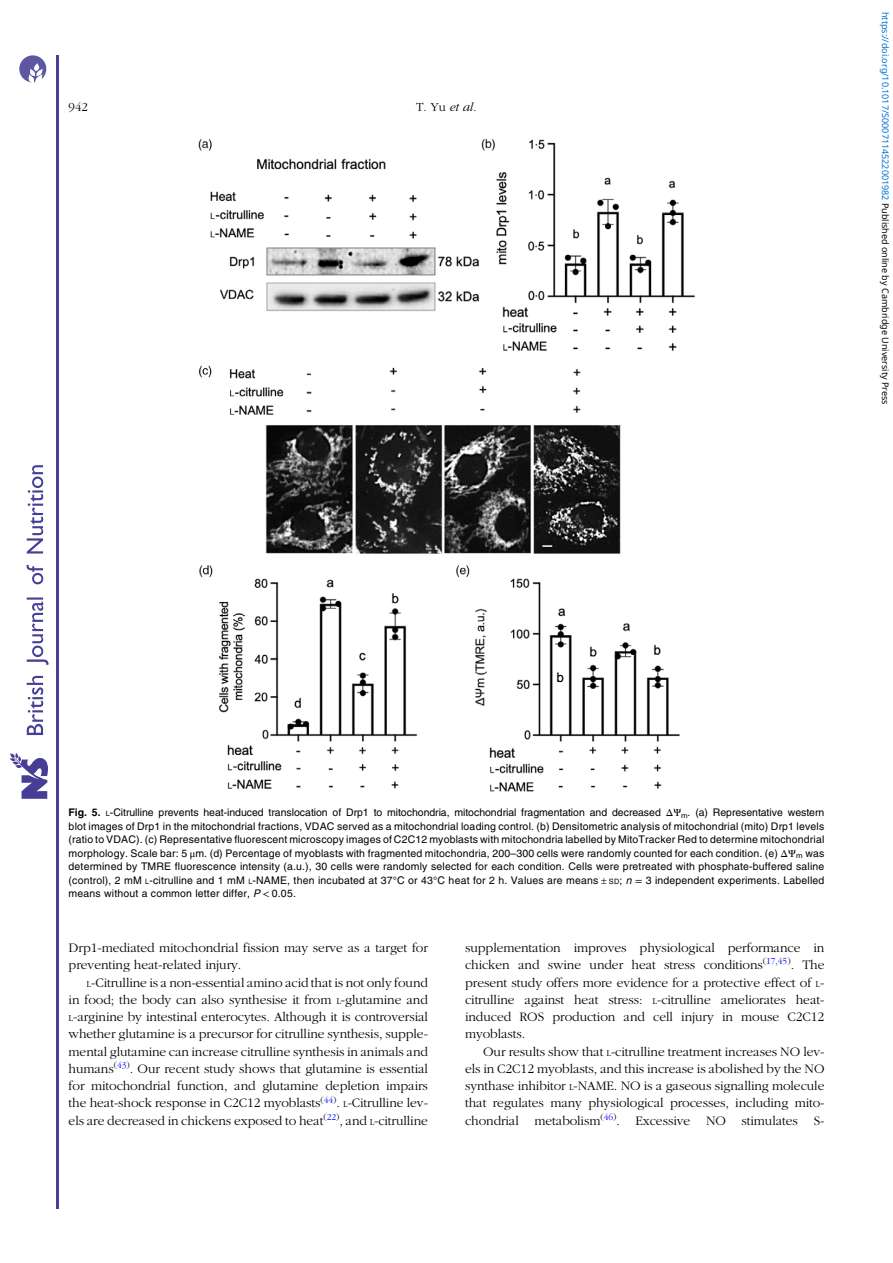
<style>
.page{position:relative;width:893px;height:1263px;background:#fff}
.page>*{position:absolute;margin:0;border:0;box-sizing:border-box;transform-origin:0 0}
.t1{font:13.5px/17.2px "Adv OT777 cf 4 fb";color:#000;text-align:justify}
.t2{font:12.75px "Adv OT4 e 1564 e 8.I";color:#000}
.t3{font:12.75px "Adv OT777 cf 4 fb";color:#000}
.t4{font:10.5px/13.5px "Adv OT82 c 4 f 4 c 4";letter-spacing:.025em;color:#000;text-align:justify}
.t5{font:9px "Noto Sans";color:#0172cf}
.s1{font-family:"Adv OT777 cf 4 fb"}
.s2{color:#000}
.s3{font-family:"Adv O Tf 3919 c 9 c.B"}
.s4{font-size:7.35px}
.s5{font-family:"Adv OT8608 a 8 d 1"}
.s6{font-style:inherit}
.s7{font-family:"Adv OT7 d 6 df 7 ab.I"}
.s8{font-family:"Adv OT7 a 027 dc 5.I"}
.s9{font-size:9.45px}
</style>
<div class="page">
<hr style="left:56px;top:55px;width:2px;height:1153px;background:#463f95">
<svg style="left:10px;top:753px;width:38px;height:46px"></svg>
<svg style="left:26px;top:465px;width:23px;height:270px"></svg>
<svg style="left:19px;top:55px;width:27px;height:27px"></svg>
<img style="left:198px;top:139px;width:497px;height:653px">
<p class="t3" style="left:69px;top:102px;width:21px">942</p>
<p class="t2" style="left:416px;top:102px;width:62px"><span class="s1">T. Yu</span> et al.</p>
<p class="t5" style="left:892px;top:12px;width:394px;rotate:90deg">https://doi.org/10.1017/S0007114522001982 <span class="s2">Published online by Cambridge University Press</span></p>
<p class="t4" style="left:69px;top:807px;width:757px"><span class="s3">Fig. 5.</span> <span class="s4">L</span>-Citrulline prevents heat-induced translocation of Drp1 to mitochondria, mitochondrial fragmentation and decreased <span class="s5">ΔΨ</span><sub>m</sub>. (a) Representative western blot images of Drp1 in the mitochondrial fractions, VDAC served as a mitochondrial loading control. (b) Densitometric analysis of mitochondrial (mito) Drp1 levels (ratio to VDAC). (c) Representative fluorescent microscopy images of C2C12 myoblasts with mitochondria labelled by MitoTracker Red to determine mitochondrial morphology. Scale bar: 5 <span class="s5">μ</span>m. (d) Percentage of myoblasts with fragmented mitochondria, 200<span class="s6">–</span>300 cells were randomly counted for each condition. (e) <span class="s5">ΔΨ</span><sub>m</sub> was determined by TMRE fluorescence intensity (a.u.), 30 cells were randomly selected for each condition. Cells were pretreated with phosphate-buffered saline (control), 2 mM <span class="s4">L</span>-citrulline and 1 mM <span class="s4">L</span>-NAME, then incubated at 37°C or 43°C heat for 2 h. Values are means <span class="s7">±</span> <span class="s4">SD</span>; <span class="s8">n</span> <span class="s5">=</span> 3 independent experiments. Labelled means without a common letter differ, <span class="s8">P</span> <span class="s5">&lt;</span> 0.05.</p>
<p class="t1" style="left:69px;top:940px;width:361px">Drp1-mediated mitochondrial fission may serve as a target for preventing heat-related injury.</p>
<p class="t1" style="left:69px;top:975px;width:361px;text-indent:18px"><span class="s9">L</span>-Citrulline is a non-essential amino acid that is not only found in food; the body can also synthesise it from <span class="s9">L</span>-glutamine and <span class="s9">L</span>-arginine by intestinal enterocytes. Although it is controversial whether glutamine is a precursor for citrulline synthesis, supple&shy;mental glutamine can increase citrulline synthesis in animals and humans<sup>(</sup><sup>43</sup><sup>)</sup>. Our recent study shows that glutamine is essential for mitochondrial function, and glutamine depletion impairs the heat-shock response in C2C12 myoblasts<sup>(</sup><sup>44</sup><sup>)</sup>. <span class="s9">L</span>-Citrulline lev&shy;els are decreased in chickens exposed to heat<sup>(</sup><sup>22</sup><sup>)</sup>, and <span class="s9">L</span>-citrulline</p>
<p class="t1" style="left:465px;top:940px;width:361px">supplementation improves physiological performance in chicken and swine under heat stress conditions<sup>(</sup><sup>17</sup><sup>,</sup><sup>45</sup><sup>)</sup>. The present study offers more evidence for a protective effect of <span class="s9">L&shy;</span>citrulline against heat stress: <span class="s9">L</span>-citrulline ameliorates heat&shy;induced ROS production and cell injury in mouse C2C12 myoblasts.</p>
<p class="t1" style="left:465px;top:1044px;width:361px;text-indent:18px">Our results show that <span class="s9">L</span>-citrulline treatment increases NO lev&shy;els in C2C12 myoblasts, and this increase is abolished by the NO synthase inhibitor <span class="s9">L</span>-NAME. NO is a gaseous signalling molecule that regulates many physiological processes, including mito&shy;chondrial metabolism<sup>(</sup><sup>46</sup><sup>)</sup>. Excessive NO stimulates S-</p>
</div>
